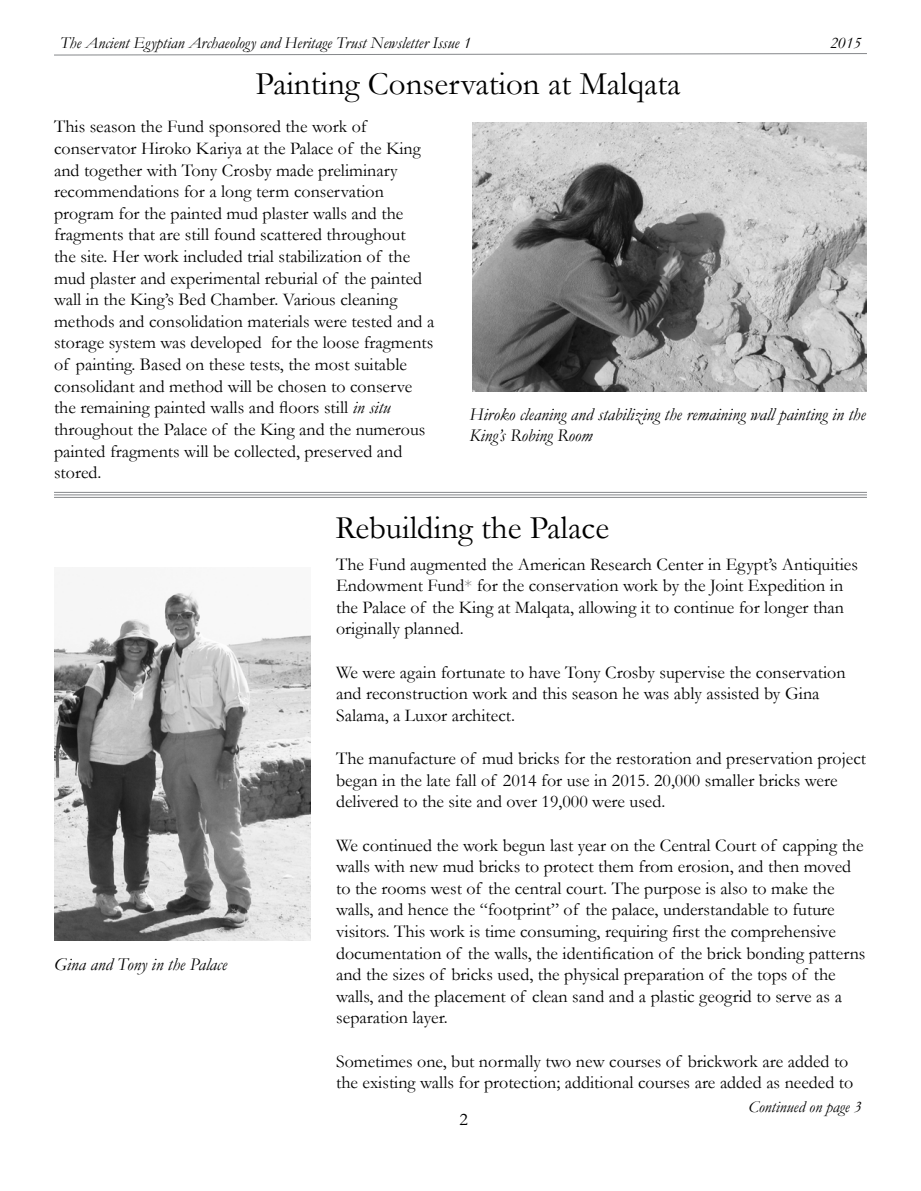
<style>
.page{position:relative;width:921px;height:1191px;background:#fff}
.page>*{position:absolute;margin:0;border:0;box-sizing:border-box;transform-origin:0 0}
.t1{font:33px "Garamond";color:#000}
.t2{font:18px/21.6px "Garamond";color:#000}
.t3{font:italic 18px/21.6px "Garamond";color:#000}
.t4{font:italic 16.5px "Garamond";color:#000}
.s1{font-style:italic}
.s2{color:#808080}
</style>
<div class="page">
<img style="left:472px;top:122px;width:395px;height:270px">
<svg style="left:54px;top:53px;width:813px;height:3px"></svg>
<hr style="left:54px;top:492px;width:813px;height:1px;background:#85878a">
<hr style="left:54px;top:494px;width:813px;height:1px;background:#85878a">
<hr style="left:54px;top:497px;width:813px;height:1px;background:#85878a">
<img style="left:54px;top:591px;width:256px;height:349px">
<p class="t4" style="left:60px;top:32px;width:412px">The Ancient Egyptian Archaeology and Heritage Trust Newsletter Issue 1</p>
<p class="t4" style="left:830px;top:32px;width:32px">2015</p>
<h1 class="t1" style="left:255px;top:61px;width:426px">Painting Conservation at Malqata</h1>
<p class="t2" style="left:54px;top:115px;width:382px">This season the Fund sponsored the work of conservator Hiroko Kariya at the Palace of the King and together with Tony Crosby made preliminary recommendations for a long term conservation program for the painted mud plaster walls and the fragments that are still found scattered throughout<br>the site. Her work included trial stabilization of the mud plaster and experimental reburial of the painted wall in the King’s Bed Chamber. Various cleaning methods and consolidation materials were tested and a storage system was developed for the loose fragments of painting. Based on these tests, the most suitable consolidant and method will be chosen to conserve the remaining painted walls and floors still <span class="s1">in situ </span>throughout the Palace of the King and the numerous painted fragments will be collected, preserved and stored.</p>
<p class="t3" style="left:469px;top:403px;width:397px">Hiroko cleaning and stabilizing the remaining wall painting in the<br>King’s Robing Room</p>
<p class="t3" style="left:54px;top:952px;width:174px">Gina and Tony in the Palace</p>
<h1 class="t1" style="left:335px;top:505px;width:275px">Rebuilding the Palace</h1>
<p class="t2" style="left:336px;top:553px;width:523px">The Fund augmented the American Research Center in Egypt’s Antiquities Endowment Fund<span class="s2">*</span> for the conservation work by the Joint Expedition in the Palace of the King at Malqata, allowing it to continue for longer than originally planned.</p>
<p class="t2" style="left:336px;top:661px;width:511px">We were again fortunate to have Tony Crosby supervise the conservation and reconstruction work and this season he was ably assisted by Gina<br>Salama, a Luxor architect.</p>
<p class="t2" style="left:336px;top:747px;width:531px">The manufacture of mud bricks for the restoration and preservation project began in the late fall of 2014 for use in 2015. 20,000 smaller bricks were delivered to the site and over 19,000 were used.</p>
<p class="t2" style="left:336px;top:833px;width:531px">We continued the work begun last year on the Central Court of capping the walls with new mud bricks to protect them from erosion, and then moved to the rooms west of the central court. The purpose is also to make the walls, and hence the “footprint” of the palace, understandable to future visitors. This work is time consuming, requiring first the comprehensive documentation of the walls, the identification of the brick bonding patterns and the sizes of bricks used, the physical preparation of the tops of the walls, and the placement of clean sand and a plastic geogrid to serve as a separation layer.</p>
<p class="t2" style="left:336px;top:1049px;width:519px">Sometimes one, but normally two new courses of brickwork are added to the existing walls for protection; additional courses are added as needed to</p>
<p class="t2" style="left:459px;top:1107px;width:10px">2</p>
<p class="t4" style="left:748px;top:1095px;width:115px">Continued on page 3</p>
</div>
